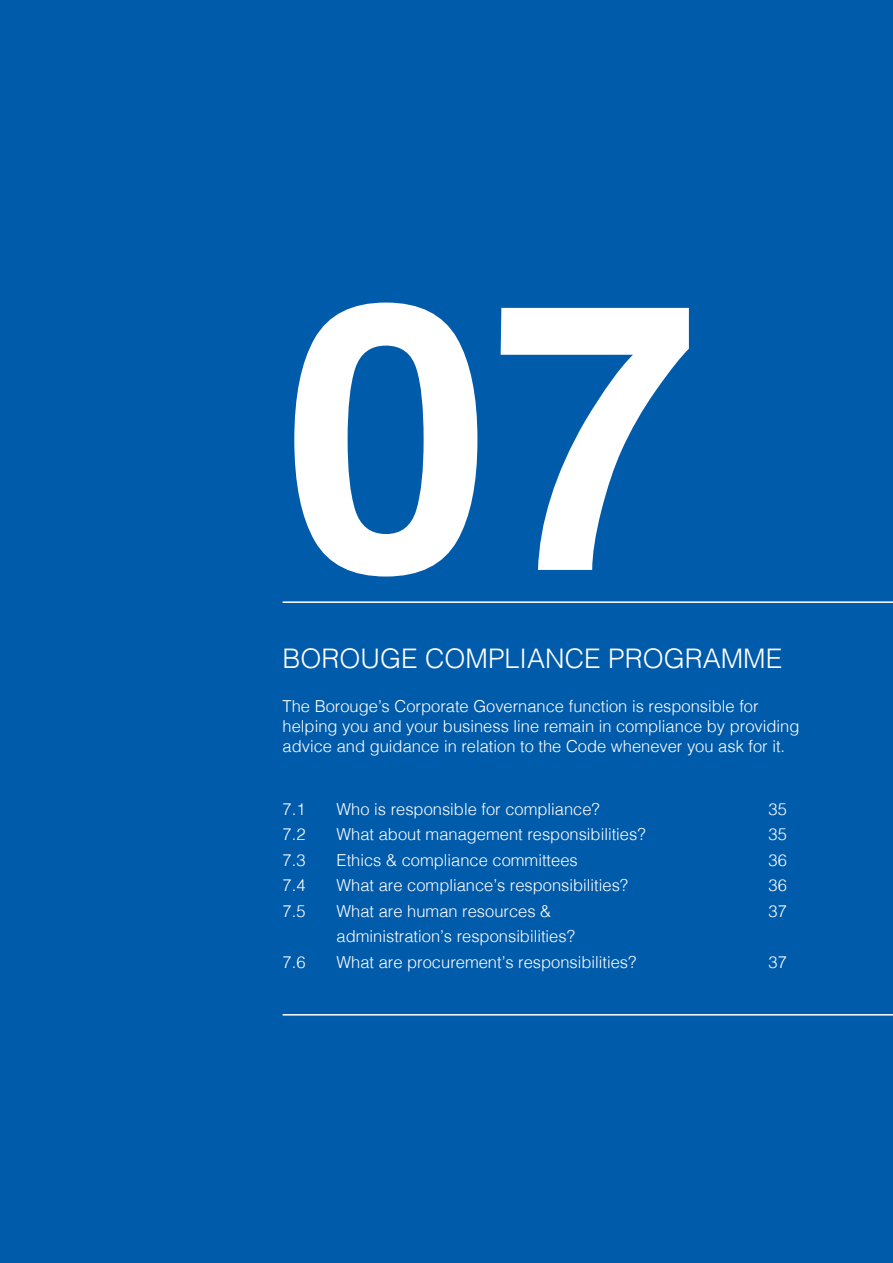
<style>
.page{position:relative;width:893px;height:1263px;background:#005baa}
.page>*{position:absolute;margin:0;border:0;box-sizing:border-box;transform-origin:0 0}
.t1{font:700 375px "Helvetica";color:#fff}
.t2{font:300 27px "Helvetica";color:#fff}
.t3{font:300 16.5px/19.8px "Helvetica";color:#fff}
</style>
<div class="page">
<hr style="left:283px;top:601px;width:610px;height:2px;background:#fff">
<hr style="left:283px;top:1014px;width:610px;height:1px;background:#fff">
<h1 class="t1" style="left:283px;top:135px;width:419px">07</h1>
<h2 class="t2" style="left:283px;top:636px;width:501px">BOROUGE COMPLIANCE PROGRAMME</h2>
<p class="t3" style="left:283px;top:695px;width:518px">The Borouge’s Corporate Governance function is responsible for helping you and your business line remain in compliance by providing advice and guidance in relation to the Code whenever you ask for it.</p>
<p class="t3" style="left:283px;top:798px;width:24px">7.1</p>
<p class="t3" style="left:337px;top:798px;width:265px">Who is responsible for compliance?</p>
<p class="t3" style="left:769px;top:798px;width:20px">35</p>
<p class="t3" style="left:283px;top:823px;width:24px">7.2</p>
<p class="t3" style="left:337px;top:823px;width:311px">What about management responsibilities?</p>
<p class="t3" style="left:769px;top:823px;width:20px">35</p>
<p class="t3" style="left:283px;top:849px;width:24px">7.3</p>
<p class="t3" style="left:337px;top:849px;width:243px">Ethics &amp; compliance committees</p>
<p class="t3" style="left:769px;top:849px;width:20px">36</p>
<p class="t3" style="left:283px;top:874px;width:24px">7.4</p>
<p class="t3" style="left:337px;top:874px;width:293px">What are compliance’s responsibilities?</p>
<p class="t3" style="left:769px;top:874px;width:20px">36</p>
<p class="t3" style="left:283px;top:900px;width:24px">7.5</p>
<p class="t3" style="left:337px;top:900px;width:216px">What are human resources &amp;</p>
<p class="t3" style="left:769px;top:900px;width:20px">37</p>
<p class="t3" style="left:337px;top:925px;width:240px">administration’s responsibilities?</p>
<p class="t3" style="left:283px;top:951px;width:24px">7.6</p>
<p class="t3" style="left:337px;top:951px;width:301px">What are procurement’s responsibilities?</p>
<p class="t3" style="left:769px;top:951px;width:20px">37</p>
</div>
